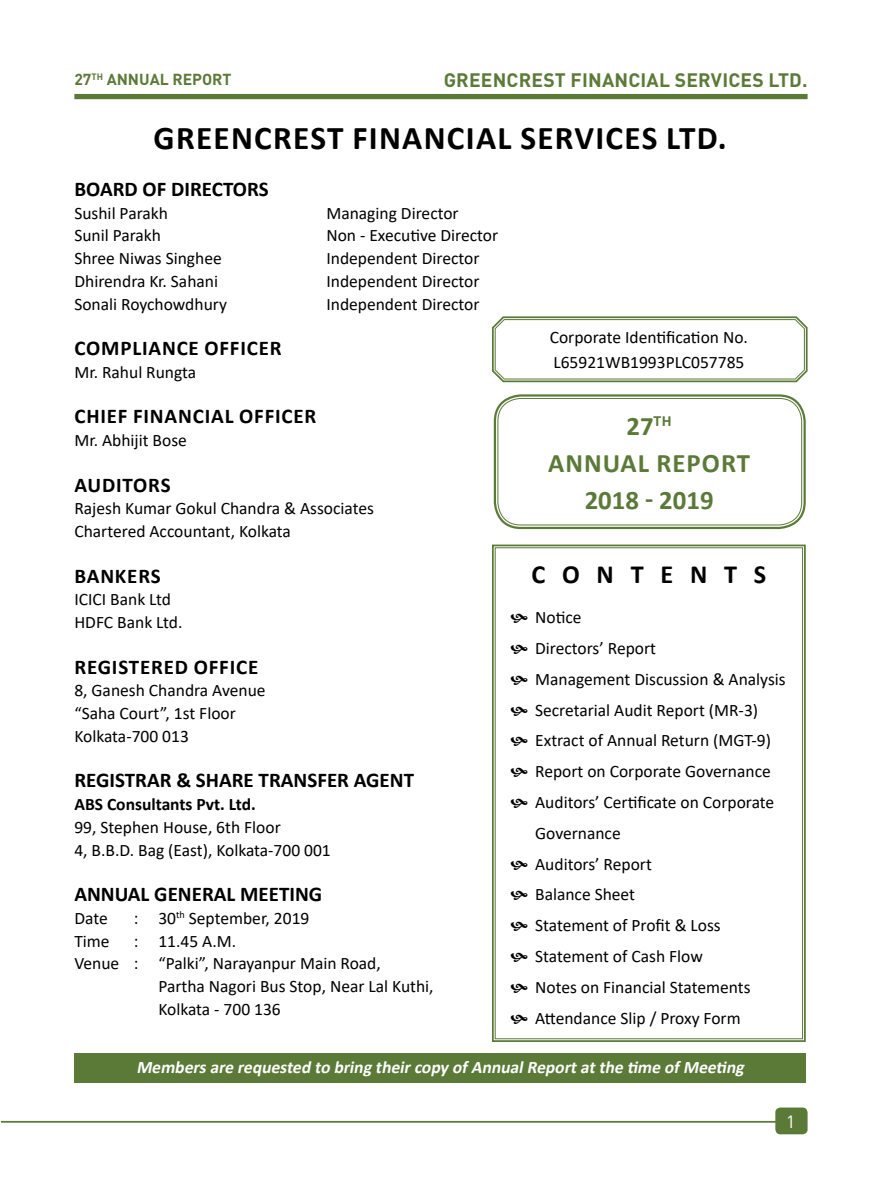
<style>
.page{position:relative;width:882px;height:1197px;background:#fff}
.page>*{position:absolute;margin:0;border:0;box-sizing:border-box;transform-origin:0 0}
.t1{font:700 33.25px "Calibri";letter-spacing:.04em;color:#000}
.t2{font:700 26.78px/37.3px "Calibri";letter-spacing:.015em;color:#5b7a38;text-align:center}
.t3{font:700 26.25px "Calibri";letter-spacing:.64em;color:#000}
.t4{font:700 21px "Calibri";letter-spacing:.04em;color:#000}
.t5{font:700 19.25px "DIN Pro";letter-spacing:.01em;color:#5b7a38}
.t6{font:17.5px/30.8px "Calibri";color:#000}
.t7{font:italic 700 17.5px "Calibri";color:#fff}
.t8{font:700 17.5px "Calibri";color:#000}
.t9{font:17.5px "DIN Pro";color:#fff}
.t10{font:700 15.75px "DIN Pro";color:#5b7a38}
</style>
<div class="page">
<hr style="left:0;top:1121px;width:794px;height:2px;background:#5b7a38">
<div style="left:74px;top:94px;width:734px;height:5px;background:#5b7a38"></div>
<div style="left:775px;top:1108px;width:33px;height:26px;background:#5b7a38;border-radius:5px"></div>
<div style="left:74px;top:1053px;width:732px;height:30px;background:#5b7a38"></div>
<div style="left:494px;top:394px;width:312px;height:135px;border:2px solid #5b7a38;border-radius:26px"></div>
<div style="left:498px;top:398px;width:304px;height:127px;border:1px solid #5b7a38;border-radius:23px"></div>
<svg style="left:492px;top:544px;width:314px;height:498px"></svg>
<div style="left:495px;top:547px;width:308px;height:492px;border:1px solid #5b7a38"></div>
<svg style="left:492px;top:316px;width:316px;height:67px"></svg>
<svg style="left:511px;top:614px;width:16px;height:9px"></svg>
<svg style="left:511px;top:645px;width:16px;height:9px"></svg>
<svg style="left:511px;top:676px;width:16px;height:9px"></svg>
<svg style="left:511px;top:706px;width:16px;height:10px"></svg>
<svg style="left:511px;top:737px;width:16px;height:9px"></svg>
<svg style="left:511px;top:768px;width:16px;height:9px"></svg>
<svg style="left:511px;top:799px;width:16px;height:9px"></svg>
<svg style="left:511px;top:860px;width:16px;height:10px"></svg>
<svg style="left:511px;top:891px;width:16px;height:9px"></svg>
<svg style="left:511px;top:922px;width:16px;height:9px"></svg>
<svg style="left:511px;top:953px;width:16px;height:9px"></svg>
<svg style="left:511px;top:983px;width:16px;height:10px"></svg>
<svg style="left:511px;top:1014px;width:16px;height:10px"></svg>
<p class="t10" style="left:74px;top:69px;width:44px">27<sup>TH</sup> ANN</p>
<p class="t5" style="left:444px;top:67px;width:365px">GREENCREST FINANCIAL SERVICES LTD.</p>
<p class="t10" style="left:139px;top:69px;width:83px">UAL REPORT</p>
<h1 class="t1" style="left:154px;top:117px;width:575px">GREENCREST FINANCIAL SERVICES LTD.</h1>
<p class="t4" style="left:74px;top:176px;width:39px">BOARD</p>
<p class="t4" style="left:143px;top:176px;width:40px">OF DIRECT</p>
<p class="t4" style="left:233px;top:176px;width:25px">ORS</p>
<p class="t6" style="left:74px;top:197px;width:95px">Sushil Parakh</p>
<p class="t6" style="left:326px;top:197px;width:134px">Managing Director</p>
<p class="t6" style="left:74px;top:220px;width:88px">Sunil Parakh</p>
<p class="t6" style="left:326px;top:220px;width:173px">Non - Executive Director</p>
<p class="t6" style="left:74px;top:242px;width:149px">Shree Niwas Singhee</p>
<p class="t6" style="left:326px;top:242px;width:155px">Independent Director</p>
<p class="t6" style="left:74px;top:265px;width:145px">Dhirendra Kr. Sahani</p>
<p class="t6" style="left:326px;top:265px;width:155px">Independent Director</p>
<p class="t6" style="left:74px;top:288px;width:154px">Sonali Roychowdhury</p>
<p class="t6" style="left:326px;top:288px;width:155px">Independent Director</p>
<p class="t4" style="left:74px;top:335px;width:209px">COMPLIANCE OFFICER</p>
<p class="t6" style="left:74px;top:356px;width:123px">Mr. Rahul Rungta</p>
<p class="t4" style="left:74px;top:403px;width:82px">CHIEF FINANCIAL</p>
<p class="t4" style="left:239px;top:403px;width:47px">OFFICER</p>
<p class="t6" style="left:74px;top:424px;width:114px">Mr. Abhijit Bose</p>
<p class="t4" style="left:74px;top:472px;width:86px">AUDITORS</p>
<p class="t6" style="left:74px;top:497px;width:301px;line-height:22.8px">Rajesh Kumar Gokul Chandra &amp; Associates<br>Chartered Accountant, Kolkata</p>
<p class="t4" style="left:74px;top:563px;width:88px">BANKERS</p>
<p class="t6" style="left:74px;top:588px;width:110px;line-height:22.8px">ICICI Bank Ltd<br>HDFC Bank Ltd.</p>
<p class="t4" style="left:74px;top:654px;width:50px">REGISTERED</p>
<p class="t4" style="left:194px;top:654px;width:46px">OFFICE</p>
<p class="t6" style="left:74px;top:679px;width:193px;line-height:22.8px">8, Ganesh Chandra Avenue “Saha Court”, 1st Floor<br>Kolkata-700 013</p>
<p class="t4" style="left:74px;top:767px;width:47px">REGISTRAR</p>
<p class="t4" style="left:176px;top:767px;width:55px">&amp; SHARE</p>
<p class="t4" style="left:259px;top:767px;width:13px">TRANS</p>
<p class="t4" style="left:317px;top:767px;width:75px">FER AGENT</p>
<p class="t8" style="left:74px;top:793px;width:183px">ABS CONSULTANTS PVT. LTD.</p>
<p class="t6" style="left:74px;top:815px;width:258px;line-height:22.8px">99, Stephen House, 6th Floor<br>4, B.B.D. Bag (East), Kolkata-700 001</p>
<p class="t4" style="left:74px;top:881px;width:14px">ANN</p>
<p class="t4" style="left:115px;top:881px;width:65px">UAL GENERAL</p>
<p class="t4" style="left:240px;top:881px;width:12px">MEETIN</p>
<p class="t4" style="left:309px;top:881px;width:15px">G</p>
<p class="t6" style="left:74px;top:902px;width:35px">Date</p>
<p class="t6" style="left:134px;top:902px;width:177px">: 30<sup>th</sup> September, 2019</p>
<p class="t6" style="left:74px;top:925px;width:37px">Time</p>
<p class="t6" style="left:134px;top:925px;width:104px">: 11.45 A.M.</p>
<p class="t6" style="left:74px;top:948px;width:308px">Venue : “Palki”, Narayanpur Main Road,</p>
<p class="t6" style="left:158px;top:970px;width:277px">Partha Nagori Bus Stop, Near Lal Kuthi,</p>
<p class="t6" style="left:158px;top:994px;width:124px">Kolkata - 700 136</p>
<p class="t6" style="left:550px;top:324px;width:200px;line-height:25.4px">Corporate Identification No.<br>L65921WB1993PLC057785</p>
<h2 class="t2" style="left:548px;top:406px;width:203px">27<sup>TH<br></sup>ANNUAL REPORT<br>2018 - 2019</h2>
<h3 class="t3" style="left:532px;top:558px;width:25px">CO</h3>
<h3 class="t3" style="left:597px;top:558px;width:171px">NTENTS</h3>
<p class="t6" style="left:535px;top:602px;width:252px">Notice<br>Directors’ Report<br>Management Discussion &amp; Analysis<br>Secretarial Audit Report (MR-3)<br>Extract of Annual Return (MGT-9)<br>Report on Corporate Governance<br>Auditors’ Certificate on Corporate<br>Governance<br>Auditors’ Report<br>Balance Sheet<br>Statement of Profit &amp; Loss<br>Statement of Cash Flow<br>Notes on Financial Statements<br>Attendance Slip / Proxy Form</p>
<p class="t7" style="left:136px;top:1057px;width:613px">Members are requested to bring theircopy ofAnnualReportatthe time ofMeeting</p>
<p class="t9" style="left:786px;top:1109px;width:11px">1</p>
</div>
